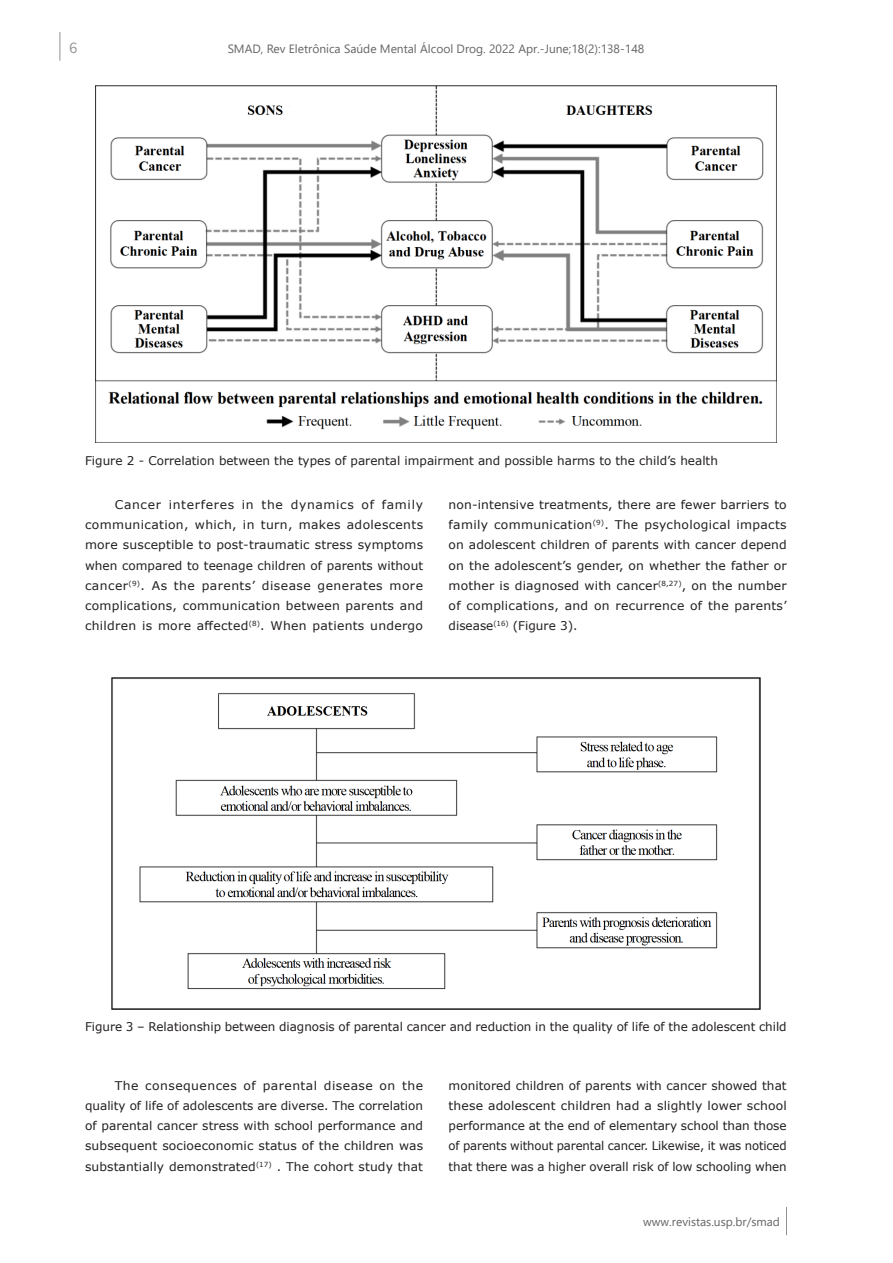
<style>
.page{position:relative;width:893px;height:1263px;background:#fff}
.page>*{position:absolute;margin:0;border:0;box-sizing:border-box;transform-origin:0 0}
.t1{font:13.5px "Geneva";color:#6c6d70}
.Texto{font:12px/20.2px "Verdana";letter-spacing:.01em;color:#231f20;text-align:justify}
.Tit_fig{font:12px "Verdana";color:#231f20}
.t2{font:12px "Segoe UI";color:#231f20}
</style>
<div class="page">
<svg style="left:786px;top:1207px;width:1px;height:28px"></svg>
<svg style="left:60px;top:32px;width:1px;height:29px"></svg>
<img style="left:111px;top:677px;width:649px;height:332px">
<img style="left:96px;top:85px;width:680px;height:358px">
<p class="t1" style="left:68px;top:40px;width:11px">6</p>
<p class="t2" style="left:227px;top:38px;width:418px">SMAD, Rev Eletrônica Saúde Mental Álcool Drog. 2022 Apr.-June;18(2):138-148</p>
<p class="Tit_fig" style="left:85px;top:452px;width:634px">Figure 2 - Correlation between the types of parental impairment and possible harms to the child’s health</p>
<p class="Texto" style="left:85px;top:494px;width:340px;text-indent:30px">Cancer interferes in the dynamics of family communication, which, in turn, makes adolescents more susceptible to post-traumatic stress symptoms when compared to teenage children of parents without cancer<sup>(9)</sup>. As the parents’ disease generates more complications, communication between parents and children is more affected<sup>(8)</sup>. When patients undergo</p>
<p class="Texto" style="left:449px;top:494px;width:340px">non-intensive treatments, there are fewer barriers to family communication<sup>(9)</sup>. The psychological impacts on adolescent children of parents with cancer depend on the adolescent’s gender, on whether the father or mother is diagnosed with cancer<sup>(8,27)</sup>, on the number of complications, and on recurrence of the parents’ disease<sup>(16)</sup> (Figure 3).</p>
<p class="Tit_fig" style="left:85px;top:1018px;width:703px">Figure 3 – Relationship between diagnosis of parental cancer and reduction in the quality of life of the adolescent child</p>
<p class="Texto" style="left:85px;top:1075px;width:340px;text-indent:30px">The consequences of parental disease on the quality of life of adolescents are diverse. The correlation of parental cancer stress with school performance and subsequent socioeconomic status of the children was substantially demonstrated<sup>(17)</sup> . The cohort study that</p>
<p class="Texto" style="left:449px;top:1075px;width:340px">monitored children of parents with cancer showed that these adolescent children had a slightly lower school performance at the end of elementary school than those of parents without parental cancer. Likewise, it was noticed that there was a higher overall risk of low schooling when</p>
<p class="t2" style="left:643px;top:1210px;width:138px">www.revistas.usp.br/smad</p>
</div>
